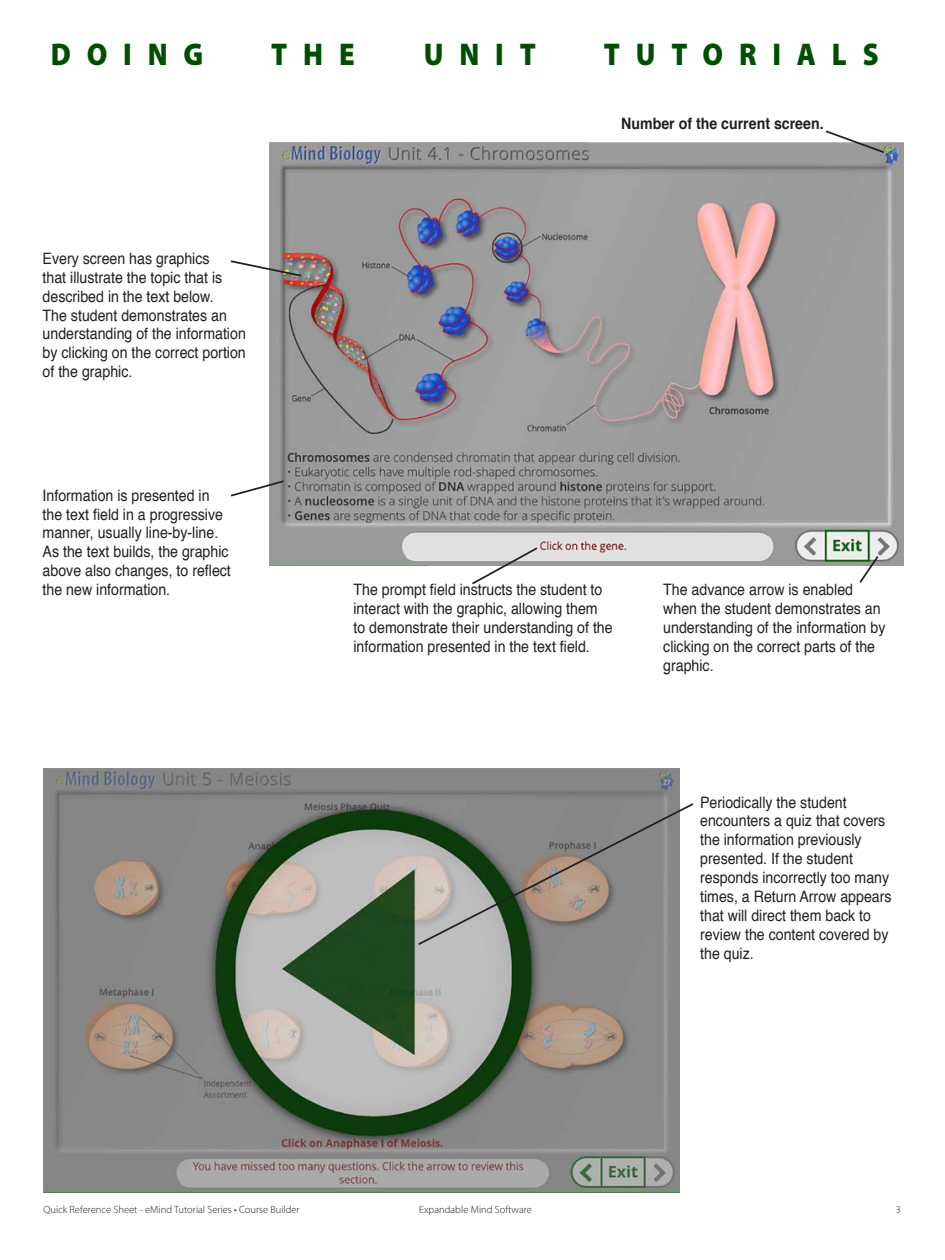
<style>
.page{position:relative;width:945px;height:1260px;background:#fff}
.page>*{position:absolute;margin:0;border:0;box-sizing:border-box;transform-origin:0 0}
.t1{font:900 31.5px "Myriad Pro";letter-spacing:.56em;color:#004e00;scale:.9 1}
.t2{font:15.75px/18.9px "Helvetica";color:#231f20;scale:.9 1}
.t3{font:700 15.75px "Helvetica";color:#231f20;scale:.9 1}
.t4{font:300 10.5px "Myriad Pro";color:#231f20}
</style>
<div class="page">
<img style="left:43px;top:768px;width:636px;height:424px">
<img style="left:269px;top:143px;width:634px;height:423px">
<svg style="left:416px;top:802px;width:278px;height:145px;background:#8f8f89"></svg>
<svg style="left:858px;top:554px;width:22px;height:29px"></svg>
<svg style="left:230px;top:479px;width:56px;height:19px"></svg>
<svg style="left:470px;top:546px;width:69px;height:39px"></svg>
<svg style="left:230px;top:259px;width:73px;height:19px"></svg>
<svg style="left:824px;top:130px;width:62px;height:24px"></svg>
<h1 class="t1" style="left:51px;top:34px;width:171px">DOING</h1>
<h1 class="t1" style="left:271px;top:34px;width:94px">THE</h1>
<h1 class="t1" style="left:424px;top:34px;width:126px">UNIT</h1>
<h1 class="t1" style="left:604px;top:34px;width:307px">TUTORIALS</h1>
<p class="t2" style="left:43px;top:249px;width:227px">Every screen has graphics<br>that illustrate the topic that is described in the text below.<br>The student demonstrates an understanding of the information by clicking on the correct portion of the graphic.</p>
<p class="t2" style="left:43px;top:486px;width:211px">Information is presented in the text field in a progressive manner, usually line-by-line.<br>As the text builds, the graphic above also changes, to reflect the new information.</p>
<p class="t3" style="left:621px;top:111px;width:226px">Number of the current screen.</p>
<p class="t2" style="left:353px;top:581px;width:290px">The prompt field instructs the student to interact with the graphic, allowing them to demonstrate their understanding of the information presented in the text field.</p>
<p class="t2" style="left:663px;top:581px;width:248px">The advance arrow is enabled when the student demonstrates an understanding of the information by clicking on the correct parts of the graphic.</p>
<p class="t2" style="left:700px;top:793px;width:214px">Periodically the student encounters a quiz that covers the information previously presented. If the student responds incorrectly too many times, a Return Arrow appears that will direct them back to review the content covered by the quiz.</p>
<p class="t4" style="left:43px;top:1203px;width:258px">Quick Reference Sheet - eMind Tutorial Series • Course Builder</p>
<p class="t4" style="left:419px;top:1203px;width:114px">Expandable Mind Software</p>
<p class="t4" style="left:896px;top:1203px;width:7px">3</p>
</div>
